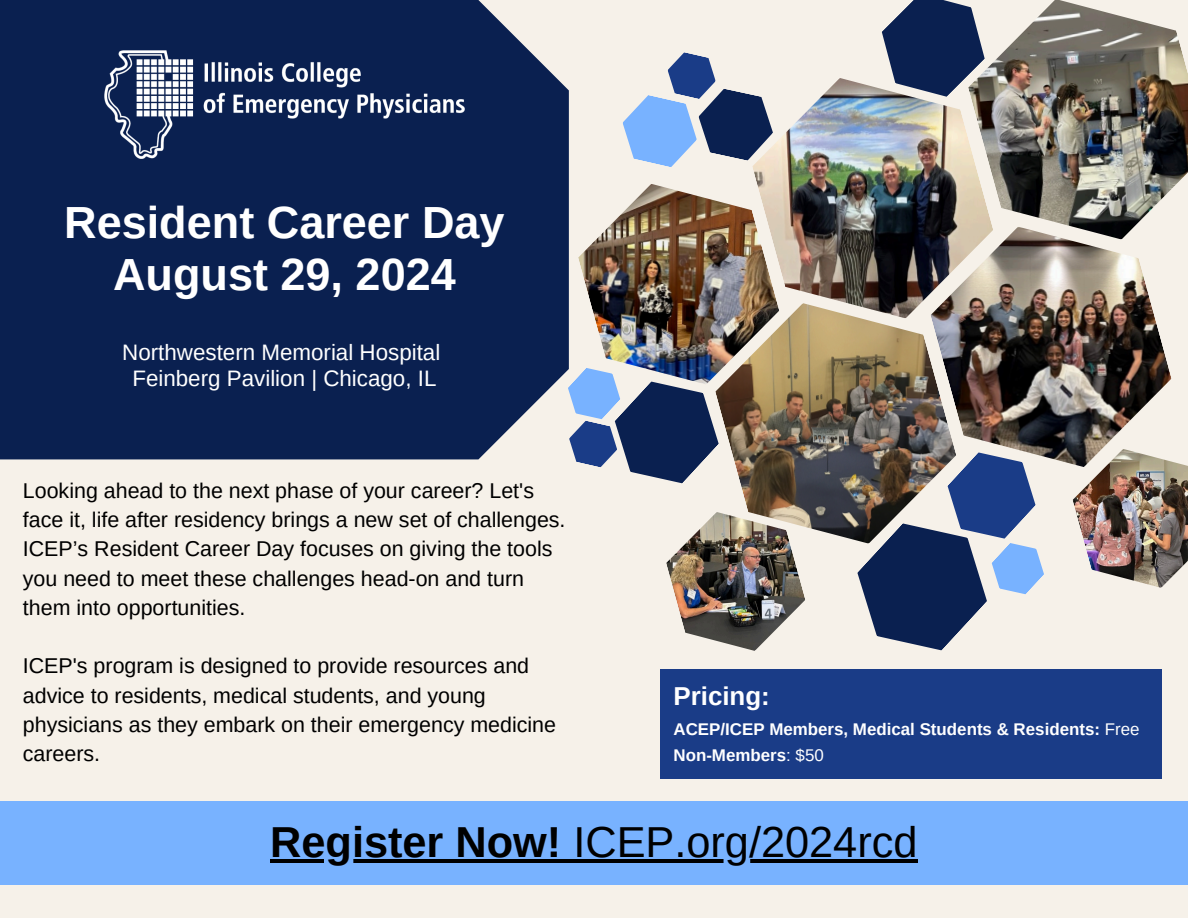
<style>
.page{position:relative;width:1188px;height:918px;background:#f6f1e9}
.page>*{position:absolute;margin:0;border:0;box-sizing:border-box;transform-origin:0 0}
.t1{font:700 45px/52.8px "Arimo";color:#fff;text-align:center}
.t2{font:43.35px "Arimo";color:#000}
.t3{font:700 25.95px "Arimo";color:#fff}
.t4{font:22.35px/25.8px "Arimo";color:#fff;text-align:center}
.t5{font:21.45px/29.2px "Arimo";color:#000}
.t6{font:700 16.95px "Arimo";color:#fff}
.s1{font-weight:400}
.s2{font-weight:700}
</style>
<div class="page">
<div style="left:0;top:801px;width:1188px;height:84px;background:#78b2ff"></div>
<img style="left:956px;top:240px;width:216px;height:224px">
<div style="left:0;top:0;width:569px;height:459px;background:#0a2050"></div>
<img style="left:719px;top:318px;width:237px;height:223px">
<img style="left:578px;top:184px;width:201px;height:200px">
<img style="left:752px;top:78px;width:241px;height:240px">
<svg style="left:882px;top:0;width:86px;height:97px"></svg>
<svg style="left:623px;top:52px;width:150px;height:115px"></svg>
<img style="left:968px;top:0;width:220px;height:240px">
<img style="left:104px;top:51px;width:360px;height:108px">
<svg style="left:568px;top:368px;width:151px;height:115px"></svg>
<div style="left:660px;top:669px;width:502px;height:109px;background:#1a3c87"></div>
<hr style="left:270px;top:859px;width:303px;height:3px;background:#000">
<hr style="left:573px;top:859px;width:345px;height:3px;background:#000">
<img style="left:666px;top:512px;width:139px;height:139px">
<img style="left:1072px;top:449px;width:116px;height:139px">
<svg style="left:857px;top:452px;width:187px;height:198px"></svg>
<p class="t1" style="left:64px;top:196px;width:442px">Resident Career Day<br>August 29, 2024</p>
<p class="t4" style="left:122px;top:340px;width:320px">Northwestern Memorial Hospital<br>Feinberg Pavilion | Chicago, IL</p>
<p class="t5" style="left:23px;top:476px;width:544px">Looking ahead to the next phase of your career? Let's face it, life after residency brings a new set of challenges.<br>ICEP’s Resident Career Day focuses on giving the tools you need to meet these challenges head-on and turn them into opportunities.</p>
<h3 class="t5" style="left:23px;top:651px;width:535px">ICEP's program is designed to provide resources and advice to residents, medical students, and young physicians as they embark on their emergency medicine careers.</h3>
<p class="t3" style="left:673px;top:682px;width:98px">Pricing:</p>
<p class="t6" style="left:673px;top:719px;width:468px">ACEP/ICEP Members, Medical Students &amp; Residents: <span class="s1">Free</span></p>
<p class="t6" style="left:673px;top:745px;width:152px">Non-Members<span class="s1">: $50</span></p>
<h3 class="t2" style="left:270px;top:817px;width:649px"><span class="s2">Register Now!</span> ICEP.org/2024rcd</h3>
</div>
